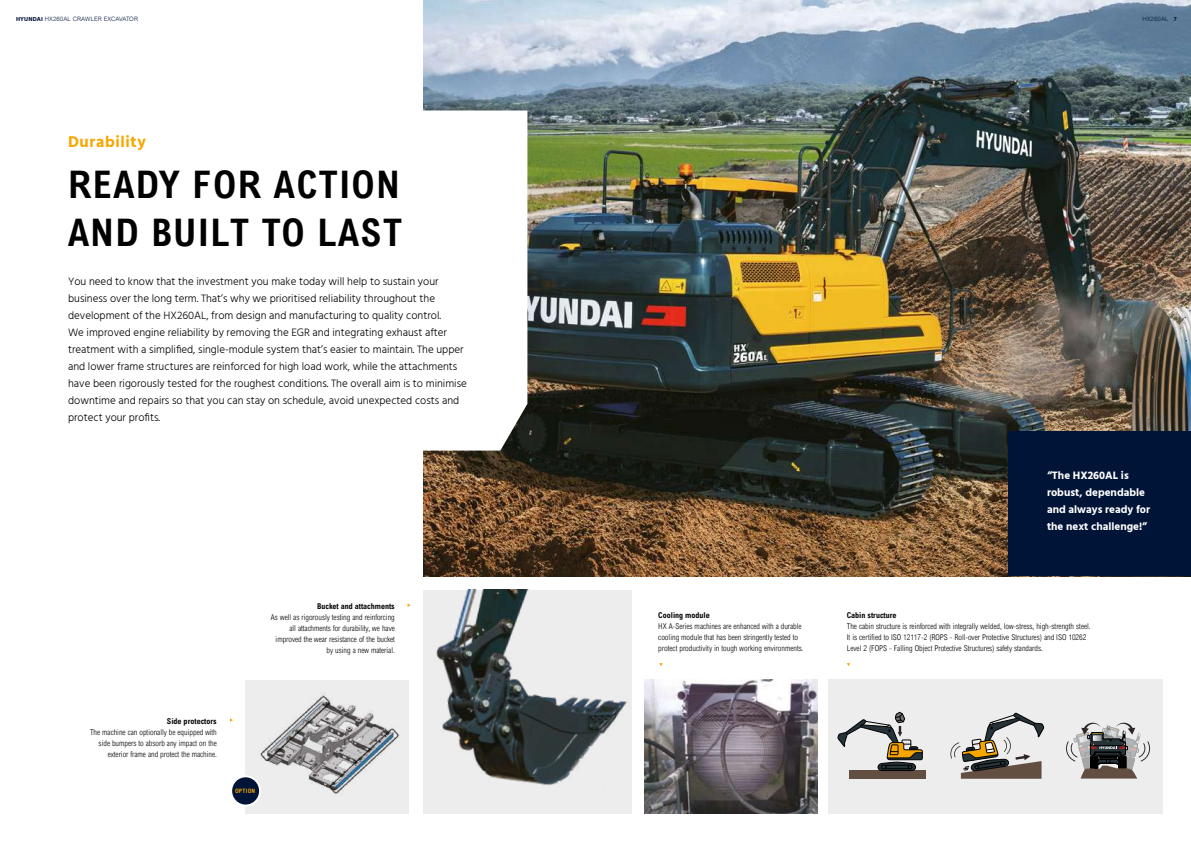
<style>
.page{position:relative;width:1191px;height:842px;background:#fff}
.page>*{position:absolute;margin:0;border:0;box-sizing:border-box;transform-origin:0 0}
.t1{font:700 condensed 38px/48px "Arial";letter-spacing:.04em;color:#000}
.t2{font:700 16px "Hind";letter-spacing:.04em;color:#f7a600}
.t3{font:300 11px/17px "Hind";color:#000}
.t4{font:700 11px/17px "Hind";color:#fff}
.t5{font:300 condensed 8px/11px "Arial";color:#000;text-align:right}
.t6{font:700 condensed 8px "Arial";color:#000}
.t7{font:300 6px "Arial";letter-spacing:.02em;color:#001437}
.t8{font:700 condensed 6px "Arial";letter-spacing:.04em;color:#f7a600}
.s1{font-family:"Hind";font-weight:700}
</style>
<div class="page">
<img style="left:423px;top:0;width:768px;height:576px">
<div style="left:1008px;top:432px;width:183px;height:144px;background:#001437"></div>
<svg style="left:423px;top:110px;width:104px;height:341px"></svg>
<div style="left:246px;top:680px;width:163px;height:133px;background:#ededed"></div>
<img style="left:260px;top:693px;width:139px;height:102px">
<img style="left:645px;top:680px;width:172px;height:133px">
<img style="left:423px;top:590px;width:208px;height:224px">
<div style="left:828px;top:679px;width:334px;height:135px;background:#ededed"></div>
<div style="left:849px;top:770px;width:76px;height:9px;background:#634e42"></div>
<svg style="left:837px;top:712px;width:86px;height:59px"></svg>
<svg style="left:950px;top:712px;width:94px;height:67px"></svg>
<svg style="left:1066px;top:723px;width:84px;height:55px"></svg>
<div style="left:231px;top:776px;width:29px;height:29px;background:#001437;border-radius:50%"></div>
<div style="left:230px;top:775px;width:31px;height:31px;border:2px solid #fff;border-radius:50%"></div>
<p class="t7" style="left:16px;top:15px;width:123px"><span class="s1">HYUNDAI</span> HX260AL CRAWLER EXCAVATOR</p>
<p class="t7" style="left:1142px;top:15px;width:36px">HX260AL <span class="s1">7</span></p>
<h2 class="t2" style="left:68px;top:132px;width:79px">Durability</h2>
<h1 class="t1" style="left:68px;top:160px;width:335px">READY FOR ACTION<br>AND BUILT TO LAST</h1>
<p class="t3" style="left:68px;top:274px;width:400px">You need to know that the investment you make today will help to sustain your business over the long term. That’s why we prioritised reliability throughout the development of the HX260AL, from design and manufacturing to quality control.<br>We improved engine reliability by removing the EGR and integrating exhaust after treatment with a simplified, single-module system that’s easier to maintain. The upper and lower frame structures are reinforced for high load work, while the attachments have been rigorously tested for the roughest conditions. The overall aim is to minimise downtime and repairs so that you can stay on schedule, avoid unexpected costs and protect your profits.</p>
<h3 class="t4" style="left:1047px;top:467px;width:105px">“The HX260AL is robust, dependable and always ready for the next challenge!”</h3>
<p class="t6" style="left:317px;top:602px;width:79px">Bucket and attachments</p>
<p class="t5" style="left:271px;top:612px;width:125px">As well as rigorously testing and reinforcing all attachments for durability, we have improved the wear resistance of the bucket by using a new material.</p>
<p class="t6" style="left:847px;top:610px;width:51px">Cabin structure</p>
<p class="t6" style="left:658px;top:610px;width:53px">Cooling module</p>
<p class="t5" style="left:658px;top:620px;width:147px;text-align:left">HX A-Series machines are enhanced with a durable cooling module that has been stringently tested to protect productivity in tough working environments.</p>
<p class="t5" style="left:847px;top:620px;width:245px;text-align:left">The cabin structure is reinforced with integrally welded, low-stress, high-strength steel.<br>It is certified to ISO 12117-2 (ROPS - Roll-over Protective Structures) and ISO 10262<br>Level 2 (FOPS - Falling Object Protective Structures) safety standards.</p>
<p class="t6" style="left:167px;top:716px;width:51px">Side protectors</p>
<p class="t5" style="left:90px;top:726px;width:128px">The machine can optionally be equipped with side bumpers to absorb any impact on the exterior frame and protect the machine.</p>
<p class="t8" style="left:235px;top:788px;width:22px">OPTION</p>
</div>
